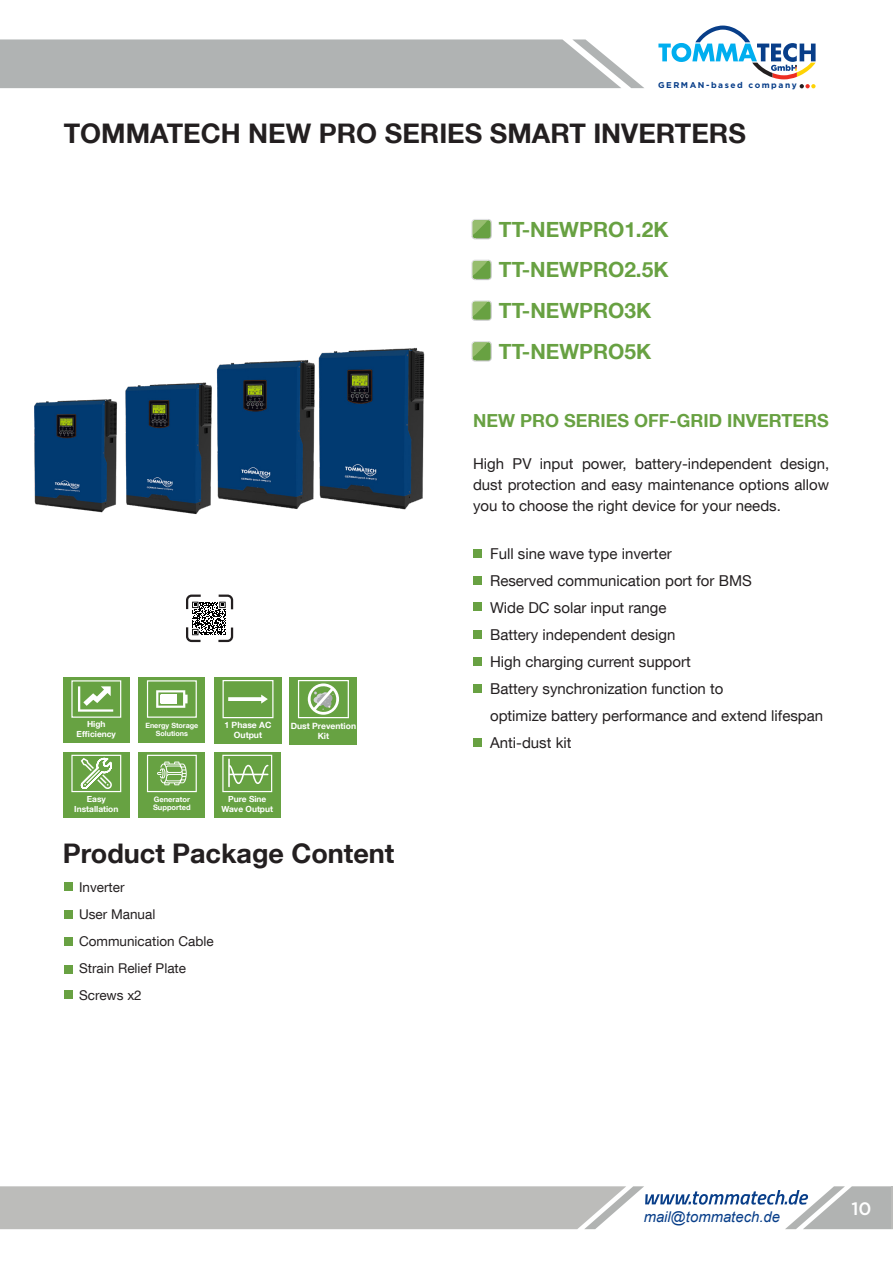
<style>
.page{position:relative;width:893px;height:1263px;background:#fff}
.page>*{position:absolute;margin:0;border:0;box-sizing:border-box;transform-origin:0 0}
.t1{font:700 27px "Helvetica Neue LT Com";color:#231f20}
.t2{font:700 21px "Helvetica Neue LT Com";color:#68a142}
.t3{font:700 18px "Helvetica Neue LT Com";color:#68a142}
.t4{font:500 18px "Gotham";color:#fff}
.t5{font:15px/21px "Helvetica Neue LT Com";color:#231f20;text-align:justify}
.t6{font:italic 14.85px "Arial";color:#083e89}
.t7{font:13.5px "Helvetica Neue LT Com";color:#231f20}
.t8{font:700 8.55px/10.4px "Helvetica Neue LT Com";color:#fff;text-align:center}
.t9{font:700 8.4px/10.1px "Helvetica Neue LT Com";color:#fff;text-align:center}
.t10{font:700 8.4px "Gotham";letter-spacing:.185em;color:#083e89}
.t11{font:700 7.5px "Helvetica Neue LT Com";color:#fff}
.t12{font:700 7.2px/8.7px "Helvetica Neue LT Com";color:#fff;text-align:center}
</style>
<div class="page">
<svg style="left:0;top:39px;width:644px;height:49px;background:#b5b7b7"></svg>
<svg style="left:658px;top:26px;width:158px;height:62px"></svg>
<svg style="left:0;top:1186px;width:892px;height:43px"></svg>
<hr style="left:892px;top:1186px;width:1px;height:43px;background:#bcbcba">
<div style="left:63px;top:677px;width:66px;height:66px;background:#67a242"></div>
<div style="left:71px;top:680px;width:50px;height:38px;border:1px solid #fff"></div>
<svg style="left:78px;top:686px;width:35px;height:26px"></svg>
<div style="left:139px;top:677px;width:66px;height:66px;background:#67a242"></div>
<div style="left:147px;top:680px;width:50px;height:38px;border:1px solid #fff"></div>
<svg style="left:156px;top:690px;width:32px;height:18px"></svg>
<div style="left:214px;top:677px;width:68px;height:66px;background:#67a242"></div>
<div style="left:223px;top:680px;width:50px;height:38px;border:1px solid #fff"></div>
<svg style="left:228px;top:695px;width:40px;height:9px"></svg>
<div style="left:63px;top:752px;width:66px;height:66px;background:#67a242"></div>
<div style="left:71px;top:755px;width:50px;height:37px;border:1px solid #fff"></div>
<svg style="left:79px;top:756px;width:35px;height:35px"></svg>
<div style="left:214px;top:752px;width:66px;height:66px;background:#67a242"></div>
<div style="left:222px;top:755px;width:50px;height:37px;border:1px solid #fff"></div>
<svg style="left:228px;top:758px;width:40px;height:29px"></svg>
<div style="left:473px;top:549px;width:9px;height:9px;background:#68a142"></div>
<div style="left:473px;top:576px;width:9px;height:8px;background:#68a142"></div>
<div style="left:473px;top:630px;width:9px;height:8px;background:#68a142"></div>
<div style="left:473px;top:657px;width:9px;height:9px;background:#68a142"></div>
<div style="left:473px;top:602px;width:9px;height:9px;background:#68a142"></div>
<div style="left:473px;top:684px;width:9px;height:8px;background:#68a142"></div>
<div style="left:473px;top:738px;width:9px;height:8px;background:#68a142"></div>
<div style="left:65px;top:965px;width:8px;height:9px;background:#68a142"></div>
<div style="left:65px;top:910px;width:8px;height:8px;background:#68a142"></div>
<div style="left:65px;top:990px;width:8px;height:9px;background:#68a142"></div>
<div style="left:65px;top:937px;width:8px;height:9px;background:#68a142"></div>
<div style="left:65px;top:882px;width:8px;height:9px;background:#68a142"></div>
<svg style="left:471px;top:219px;width:21px;height:21px"></svg>
<svg style="left:471px;top:300px;width:21px;height:21px"></svg>
<svg style="left:471px;top:341px;width:21px;height:21px"></svg>
<svg style="left:471px;top:259px;width:21px;height:21px"></svg>
<div style="left:290px;top:677px;width:67px;height:67px;background:#67a242"></div>
<div style="left:298px;top:680px;width:51px;height:38px;border:1px solid #fff"></div>
<svg style="left:308px;top:683px;width:31px;height:32px"></svg>
<img style="left:349px;top:347px;width:76px;height:163px">
<img style="left:216px;top:351px;width:133px;height:158px">
<img style="left:125px;top:373px;width:116px;height:141px">
<img style="left:34px;top:391px;width:111px;height:123px">
<div style="left:139px;top:752px;width:66px;height:66px;background:#67a242"></div>
<div style="left:147px;top:755px;width:50px;height:37px;border:1px solid #fff"></div>
<svg style="left:157px;top:761px;width:30px;height:24px"></svg>
<svg style="left:186px;top:594px;width:48px;height:49px"></svg>
<p class="t10" style="left:658px;top:79px;width:140px">GERMAN-based company</p>
<p class="t1" style="left:64px;top:117px;width:684px">TOMMATECH NEW PRO SERIES SMART INVERTERS</p>
<p class="t9" style="left:87px;top:719px;width:20px">High</p>
<p class="t9" style="left:77px;top:729px;width:41px">Efficiency</p>
<p class="t12" style="left:145px;top:720px;width:55px">Energy Storage<br>Solutions</p>
<p class="t8" style="left:224px;top:719px;width:49px">1 Phase AC<br>Output</p>
<p class="t8" style="left:291px;top:720px;width:67px">Dust Prevention<br>Kit</p>
<p class="t9" style="left:87px;top:793px;width:21px">Easy</p>
<p class="t9" style="left:74px;top:803px;width:46px">Installation</p>
<p class="t9" style="left:222px;top:793px;width:53px">Pure Sine<br>Wave Output</p>
<p class="t11" style="left:154px;top:795px;width:38px">Generator</p>
<p class="t11" style="left:153px;top:802px;width:39px">Supported</p>
<p class="t1" style="left:63px;top:836px;width:333px">Product Package Content</p>
<p class="t7" style="left:79px;top:879px;width:47px">Inverter</p>
<p class="t7" style="left:79px;top:906px;width:78px">User Manual</p>
<p class="t7" style="left:79px;top:933px;width:136px">Communication Cable</p>
<p class="t7" style="left:79px;top:960px;width:108px">Strain Relief Plate</p>
<p class="t7" style="left:79px;top:987px;width:64px">Screws x2</p>
<p class="t2" style="left:499px;top:216px;width:171px">TT-NEWPRO1.2K</p>
<p class="t2" style="left:499px;top:257px;width:171px">TT-NEWPRO2.5K</p>
<p class="t2" style="left:499px;top:297px;width:154px">TT-NEWPRO3K</p>
<p class="t2" style="left:499px;top:338px;width:154px">TT-NEWPRO5K</p>
<p class="t3" style="left:473px;top:409px;width:357px">NEW PRO SERIES OFF-GRID INVERTERS</p>
<p class="t5" style="left:473px;top:453px;width:358px">High PV input power, battery-independent design, dust protection and easy maintenance options allow you to choose the right device for your needs.</p>
<p class="t5" style="left:490px;top:543px;width:183px">Full sine wave type inverter</p>
<p class="t5" style="left:490px;top:570px;width:263px">Reserved communication port for BMS</p>
<p class="t5" style="left:490px;top:597px;width:178px">Wide DC solar input range</p>
<p class="t5" style="left:490px;top:624px;width:187px">Battery independent design</p>
<p class="t5" style="left:490px;top:651px;width:202px">High charging current support</p>
<p class="t5" style="left:490px;top:678px;width:235px">Battery synchronization function to</p>
<p class="t5" style="left:490px;top:705px;width:335px">optimize battery performance and extend lifespan</p>
<p class="t5" style="left:490px;top:732px;width:83px">Anti-dust kit</p>
<p class="t6" style="left:644px;top:1207px;width:138px">mail@tommatech.de</p>
<p class="t4" style="left:851px;top:1197px;width:22px">10</p>
</div>
